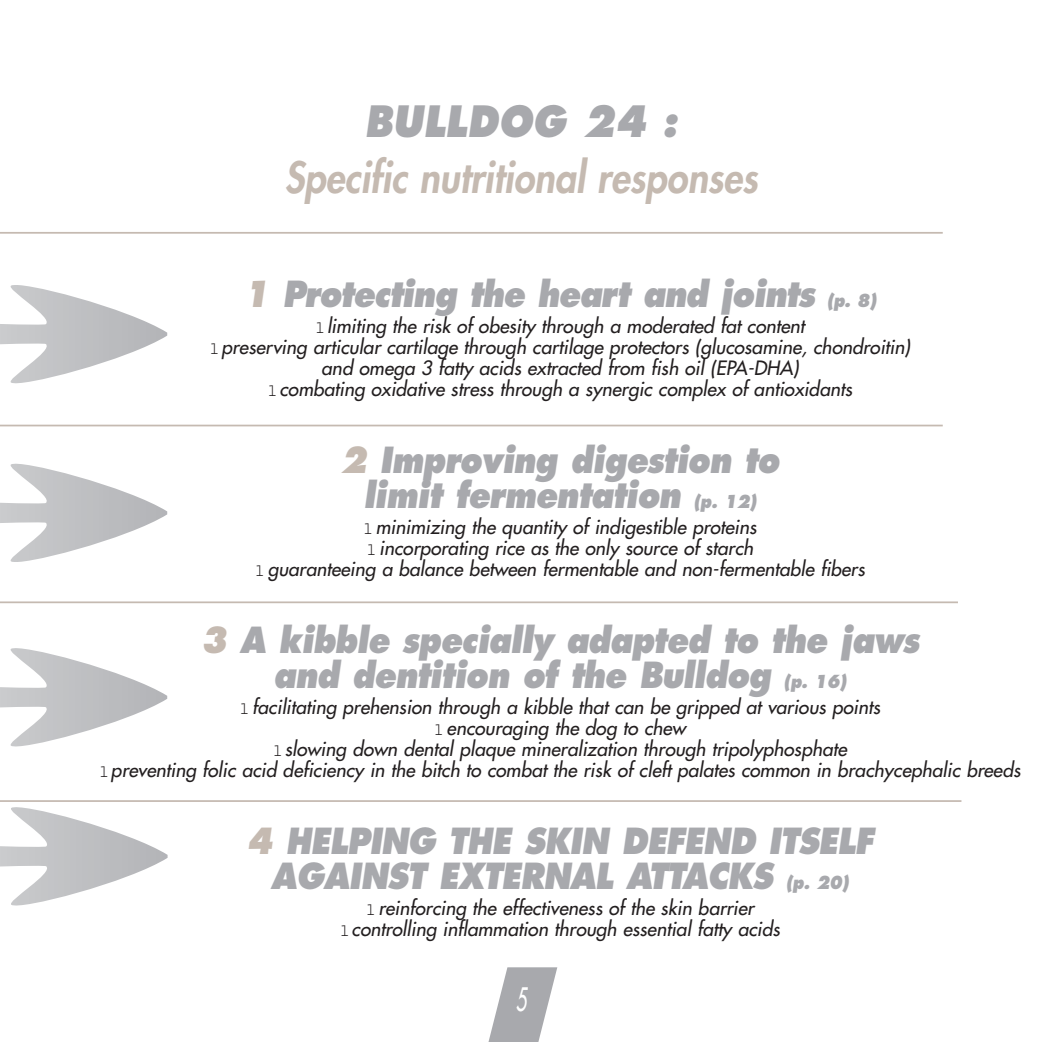
<style>
.page{position:relative;width:1042px;height:1042px;background:#fff}
.page>*{position:absolute;margin:0;border:0;box-sizing:border-box;transform-origin:0 0}
.t1{font:italic 800 42px "Futura";color:#c5bab1;scale:.9 1}
.t2{font:italic 800 42px "Futura";color:#a8a9ad;scale:.9 1}
.t3{font:italic 800 35px/35px "Futura";letter-spacing:-.025em;color:#a8a9ad;text-align:center;scale:.9 1}
.t4{font:italic 31.5px "Futura";color:#fff;scale:.6 1}
.t5{font:italic 19.25px/21px "Futura";color:#231f20;text-align:center}
.s1{color:#c5bab1}
.s2{font-size:17.5px}
.s3{font-family:"Courier";font-style:normal;font-size:17.5px}
</style>
<div class="page">
<svg style="left:0;top:285px;width:167px;height:98px"></svg>
<svg style="left:0;top:648px;width:167px;height:98px"></svg>
<svg style="left:0;top:807px;width:168px;height:98px"></svg>
<svg style="left:488px;top:967px;width:69px;height:75px"></svg>
<svg style="left:0;top:464px;width:167px;height:98px"></svg>
<hr style="left:0;top:232px;width:943px;height:2px;background:#c5bab1">
<hr style="left:0;top:425px;width:943px;height:1px;background:#c5bab1">
<hr style="left:0;top:601px;width:958px;height:2px;background:#c5bab1">
<hr style="left:0;top:800px;width:961px;height:2px;background:#c5bab1">
<h1 class="t2" style="left:364px;top:103px;width:349px">BULLDOG 24 :</h1>
<h1 class="t1" style="left:284px;top:157px;width:527px">Specific nutritional responses</h1>
<h2 class="t3" style="left:243px;top:279px;width:705px"><span class="s1">1</span> Protecting the heart and joints <span class="s2">(p. 8)</span></h2>
<p class="t5" style="left:210px;top:316px;width:701px"><span class="s3">l</span>limiting the risk of obesity through a moderated fat content<br><span class="s3">l</span>preserving articular cartilage through cartilage protectors (glucosamine, chondroitin) and omega 3 fatty acids extracted from fish oil (EPA-DHA)<br><span class="s3">l</span>combating oxidative stress through a synergic complex of antioxidants</p>
<h2 class="t3" style="left:341px;top:445px;width:489px"><span class="s1">2</span> Improving digestion to limit fermentation <span class="s2">(p. 12)</span></h2>
<p class="t5" style="left:255px;top:517px;width:611px"><span class="s3">l</span> minimizing the quantity of indigestible proteins<br><span class="s3">l</span> incorporating rice as the only source of starch<br><span class="s3">l</span> guaranteeing a balance between fermentable and non-fermentable fibers</p>
<h2 class="t3" style="left:201px;top:625px;width:800px"><span class="s1">3</span> A kibble specially adapted to the jaws and dentition of the Bulldog <span class="s2">(p. 16)</span></h2>
<p class="t5" style="left:99px;top:697px;width:922px"><span class="s3">l</span> facilitating prehension through a kibble that can be gripped at various points<br><span class="s3">l</span> encouraging the dog to chew<br><span class="s3">l</span>slowing down dental plaque mineralization through tripolyphosphate<br><span class="s3">l</span>preventing folic acid deficiency in the bitch to combat the risk of cleft palates common in brachycephalic breeds</p>
<h2 class="t3" style="left:246px;top:826px;width:698px"><span class="s1">4</span> HELPING THE SKIN DEFEND ITSELF<br>AGAINST EXTERNAL ATTACKS <span class="s2">(p. 20)</span></h2>
<p class="t5" style="left:340px;top:898px;width:441px"><span class="s3">l</span> reinforcing the effectiveness of the skin barrier <span class="s3">l</span>controlling inflammation through essential fatty acids</p>
<h3 class="t4" style="left:516px;top:983px;width:20px">5</h3>
</div>
